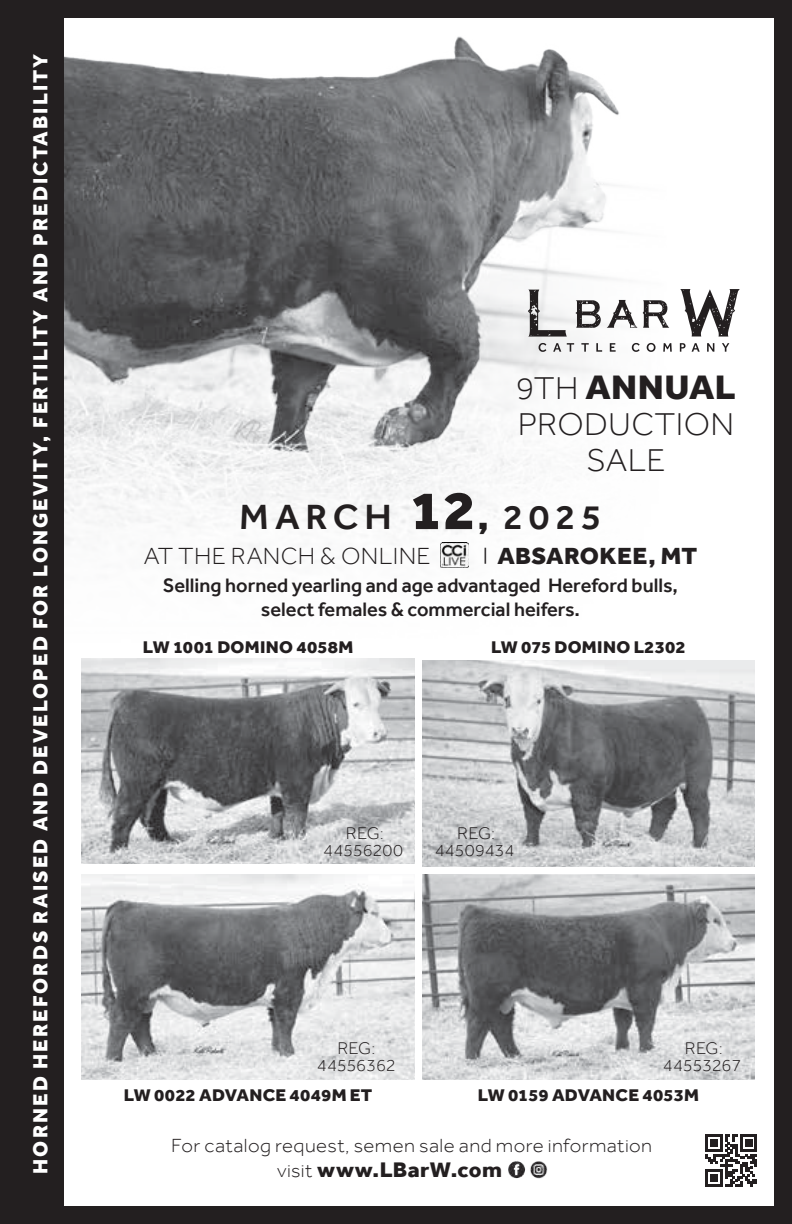
<style>
.page{position:relative;width:792px;height:1224px;background:#fff}
.page>*{position:absolute;margin:0;border:0;box-sizing:border-box;transform-origin:0 0}
.t1{font:500 36px "Effra";letter-spacing:.15em;color:#231f20;scale:1.05 1}
.t2{font:800 34.8px "Effra";letter-spacing:.01em;color:#231f20;scale:1.05 1}
.t3{font:300 32.4px/36px "Effra";letter-spacing:.01em;color:#231f20;text-align:center;scale:1.05 1}
.t4{font:300 24px "Effra";letter-spacing:.015em;color:#231f20;scale:1.05 1}
.t5{font:800 24px "Effra";letter-spacing:.01em;color:#231f20;scale:1.05 1}
.t6{font:800 21.8px "Effra";letter-spacing:.02em;color:#231f20;scale:1.05 1}
.t7{font:800 21px "Effra";letter-spacing:.1em;color:#fff}
.t8{font:500 20px/24px "Effra";color:#231f20;text-align:center}
.t9{font:300 19.6px "Effra";letter-spacing:.02em;color:#231f20;scale:1.05 1}
.t10{font:800 17.4px "Effra";letter-spacing:.01em;color:#231f20;scale:1.05 1}
.t11{font:300 17.4px/17.4px "Effra";letter-spacing:-.005em;color:#231f20;text-align:center;scale:1.05 1}
.s1{font-weight:300;font-size:32.4px}
.s2{font-weight:800;font-size:56px}
.s3{font-weight:800}
.s4{font-weight:400;font-size:16px}
.s5{font-weight:300;font-size:19.6px}
</style>
<div class="page">
<img style="left:63px;top:30px;width:589px;height:624px">
<svg style="left:528px;top:289px;width:212px;height:48px"></svg>
<svg style="left:539px;top:343px;width:190px;height:9px"></svg>
<img style="left:441px;top:542px;width:28px;height:26px">
<img style="left:508px;top:1161px;width:40px;height:18px">
<svg style="left:706px;top:1135px;width:51px;height:51px"></svg>
<img style="left:82px;top:874px;width:333px;height:206px">
<img style="left:82px;top:658px;width:333px;height:206px">
<img style="left:422px;top:661px;width:333px;height:205px">
<img style="left:422px;top:874px;width:333px;height:206px">
<div style="left:0;top:0;width:63px;height:1211px;background:#231f20"></div>
<div style="left:774px;top:0;width:18px;height:1211px;background:#231f20"></div>
<div style="left:0;top:0;width:792px;height:18px;background:#231f20"></div>
<div style="left:0;top:1206px;width:792px;height:18px;background:#231f20"></div>
<p class="t7" style="left:28px;top:1174px;width:1122px;rotate:-90deg">HORNED HEREFORDS RAISED AND DEVELOPED FOR LONGEVITY, FERTILITY AND PREDICTABILITY</p>
<h2 class="t2" style="left:516px;top:366px;width:210px"><span class="s1">9TH</span> ANNUAL</h2>
<h3 class="t3" style="left:518px;top:406px;width:208px">PRODUCTION<br>SALE</h3>
<h1 class="t1" style="left:239px;top:496px;width:347px">MARCH <span class="s2">12</span><span class="s3">,</span> 2025</h1>
<p class="t4" style="left:144px;top:541px;width:275px">AT THE RANCH &amp; ONLINE</p>
<p class="t5" style="left:484px;top:541px;width:205px"><span class="s4">|</span> ABSAROKEE, MT</p>
<p class="t8" style="left:163px;top:573px;width:517px">Selling horned yearling and age advantaged Hereford bulls, select females &amp; commercial heifers.</p>
<p class="t10" style="left:143px;top:637px;width:202px">LW 1001 DOMINO 4058M</p>
<p class="t10" style="left:491px;top:637px;width:187px">LW 075 DOMINO L2302</p>
<p class="t11" style="left:323px;top:824px;width:78px">REG:<br>44556200</p>
<p class="t11" style="left:435px;top:824px;width:77px">REG:<br>44509434</p>
<p class="t11" style="left:317px;top:1039px;width:77px">REG:<br>44556362</p>
<p class="t10" style="left:124px;top:1085px;width:238px">LW 0022 ADVANCE 4049M ET</p>
<p class="t11" style="left:663px;top:1039px;width:76px">REG:<br>44553267</p>
<p class="t10" style="left:478px;top:1085px;width:212px">LW 0159 ADVANCE 4053M</p>
<p class="t9" style="left:171px;top:1134px;width:460px">For catalog request, semen sale and more information</p>
<p class="t6" style="left:277px;top:1157px;width:216px"><span class="s5">visit</span> www.LBarW.com</p>
</div>
